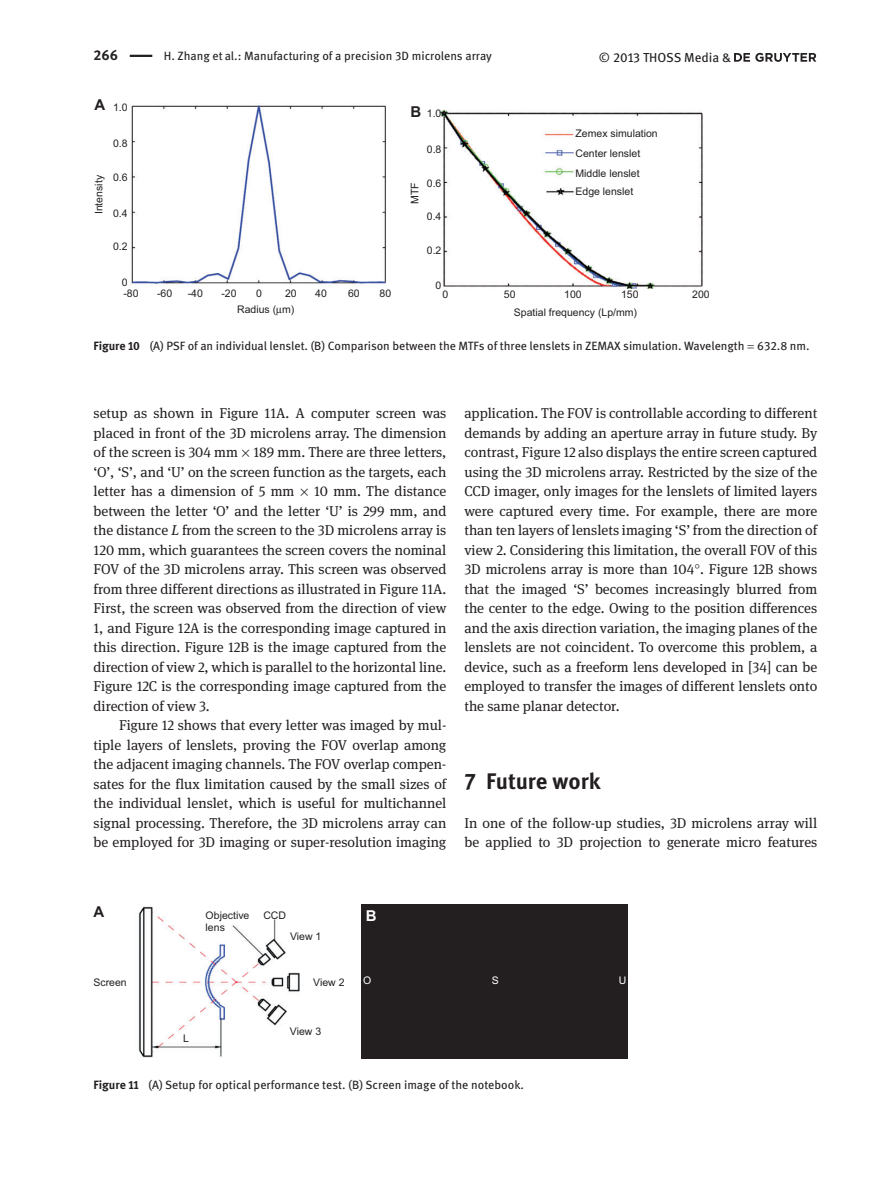
<style>
.page{position:relative;width:893px;height:1191px;background:#fff}
.page>*{position:absolute;margin:0;border:0;box-sizing:border-box;transform-origin:0 0}
.t1{font:700 22.5px "DG Meta Science";color:#231f20}
.t2{font:700 15px "Arial";color:#231f20}
.t3{font:700 15px "Arial";color:#fff}
.t4{font:14.25px/19.5px "DG Meta Serif Science";color:#231f20;text-align:justify}
.t5{font:700 14.25px "DG Meta Science";color:#231f20}
.t6{font:13.05px "DG Meta Science";color:#231f20}
.t7{font:12px "DG Meta Science";letter-spacing:-.005em;color:#231f20}
.t8{font:10.5px/19.5px "Arial";color:#231f20}
.t9{font:10.5px "Arial";color:#fff}
.s1{font-weight:700;font-size:15px}
.s2{font-weight:700}
.s3{font-style:italic}
</style>
<div class="page">
<hr style="left:130px;top:55px;width:22px;height:2px;background:#231f20">
<svg style="left:734px;top:53px;width:82px;height:9px"></svg>
<img style="left:130px;top:104px;width:256px;height:181px">
<img style="left:439px;top:109px;width:264px;height:180px">
<img style="left:138px;top:906px;width:162px;height:151px">
<div style="left:361px;top:903px;width:267px;height:155px;background:#231f20"></div>
<p class="t5" style="left:94px;top:50px;width:26px">266</p>
<p class="t7" style="left:164px;top:51px;width:330px">H. Zhang et al.: Manufacturing of a precision 3D microlens array</p>
<p class="t6" style="left:599px;top:52px;width:134px">© 2013 THOSS Media &amp;</p>
<p class="t8" style="left:94px;top:98px;width:35px"><span class="s1">A</span> 1.0</p>
<p class="t2" style="left:410px;top:103px;width:12px">B</p>
<p class="t8" style="left:427px;top:104px;width:16px">1.0</p>
<p class="t8" style="left:427px;top:141px;width:16px">0.8</p>
<p class="t8" style="left:427px;top:175px;width:16px">0.6</p>
<p class="t8" style="left:427px;top:208px;width:16px">0.4</p>
<p class="t8" style="left:427px;top:242px;width:16px">0.2</p>
<p class="t8" style="left:436px;top:276px;width:7px">0</p>
<p class="t8" style="left:575px;top:125px;width:84px">Zemex simulation<br>Center lenslet<br>Middle lenslet</p>
<p class="t8" style="left:575px;top:183px;width:59px">Edge lenslet</p>
<p class="t8" style="left:113px;top:134px;width:16px">0.8</p>
<p class="t8" style="left:113px;top:169px;width:16px">0.6</p>
<p class="t8" style="left:90px;top:214px;width:41px;rotate:-90deg">Intensity</p>
<p class="t8" style="left:406px;top:204px;width:23px;rotate:-90deg">MTF</p>
<p class="t8" style="left:113px;top:204px;width:16px">0.4</p>
<p class="t8" style="left:113px;top:237px;width:16px">0.2</p>
<p class="t8" style="left:122px;top:274px;width:7px">0</p>
<p class="t8" style="left:348px;top:285px;width:13px">60</p>
<p class="t8" style="left:379px;top:285px;width:13px">80</p>
<p class="t8" style="left:123px;top:285px;width:17px">-80</p>
<p class="t8" style="left:157px;top:285px;width:17px">-60</p>
<p class="t8" style="left:188px;top:285px;width:17px">-40</p>
<p class="t8" style="left:221px;top:285px;width:17px">-20</p>
<p class="t8" style="left:256px;top:285px;width:7px">0</p>
<p class="t8" style="left:285px;top:285px;width:13px">20</p>
<p class="t8" style="left:442px;top:286px;width:7px">0</p>
<p class="t8" style="left:504px;top:286px;width:13px">50</p>
<p class="t8" style="left:564px;top:286px;width:19px">100</p>
<p class="t8" style="left:692px;top:286px;width:19px">200</p>
<p class="t8" style="left:315px;top:285px;width:13px">40</p>
<p class="t8" style="left:621px;top:286px;width:19px">150</p>
<p class="t8" style="left:237px;top:300px;width:59px">Radius ( m)</p>
<p class="t8" style="left:514px;top:303px;width:125px">Spatial frequency (Lp/mm)</p>
<p class="t7" style="left:94px;top:341px;width:718px"><span class="s2">Figure 10</span> (A) PSF of an individual lenslet. (B) Comparison between the MTFs of three lenslets in ZEMAX simulation. Wavelength 632.8 nm.</p>
<p class="t4" style="left:94px;top:405px;width:354px">setup as shown in Figure 11 A. A computer screen was placed in front of the 3D microlens array. The dimension of the screen is 304 mm 189 mm. There are three letters, ‘ O ’ , ‘ S ’ , and ‘ U ’ on the screen function as the targets, each letter has a dimension of 5 mm</p>
<p class="t4" style="left:94px;top:483px;width:354px;text-indent:220px">10 mm. The distance between the letter ‘ O ’ and the letter ‘ U ’ is 299 mm, and the distance <span class="s3">L</span> from the screen to the 3D microlens array is 120 mm, which guarantees the screen covers the nominal FOV of the 3D microlens array. This screen was observed from three different directions as illustrated in Figure 11 A.<br>First, the screen was observed from the direction of view 1, and Figure 12 A is the corresponding image captured in this direction. Figure 12 B is the image captured from the direction of view 2, which is parallel to the horizontal line.<br>Figure 12 C is the corresponding image captured from the direction of view 3.</p>
<p class="t4" style="left:94px;top:717px;width:354px;text-indent:26px">Figure 12 shows that every letter was imaged by mul&shy;tiple layers of lenslets, proving the FOV overlap among the adjacent imaging channels. The FOV overlap compen&shy;sates for the flux limitation caused by the small sizes of the individual lenslet, which is useful for multichannel signal processing. Therefore, the 3D microlens array can be employed for 3D imaging or super-resolution imaging</p>
<p class="t4" style="left:464px;top:405px;width:354px">application. The FOV is controllable according to different demands by adding an aperture array in future study. By contrast, Figure 12 also displays the entire screen captured using the 3D microlens array. Restricted by the size of the CCD imager, only images for the lenslets of limited layers were captured every time. For example, there are more than ten layers of lenslets imaging ‘ S ’ from the direction of view 2. Considering this limitation, the overall FOV of this 3D microlens array is more than 104 . Figure 12 B shows that the imaged ‘ S ’ becomes increasingly blurred from the center to the edge. Owing to the position differences and the axis direction variation, the imaging planes of the lenslets are not coincident. To overcome this problem, a device, such as a freeform lens developed in [ 34 ] can be employed to transfer the images of different lenslets onto the same planar detector.</p>
<h1 class="t1" style="left:464px;top:772px;width:138px">7 Future work</h1>
<p class="t4" style="left:464px;top:814px;width:354px">In one of the follow-up studies, 3D microlens array will be applied to 3D projection to generate micro features</p>
<p class="t2" style="left:93px;top:902px;width:12px">A</p>
<p class="t8" style="left:263px;top:906px;width:24px">CCD</p>
<p class="t3" style="left:366px;top:906px;width:12px">B</p>
<p class="t8" style="left:290px;top:927px;width:33px">View 1</p>
<p class="t8" style="left:313px;top:973px;width:33px">View 2</p>
<p class="t9" style="left:363px;top:977px;width:10px">O</p>
<p class="t9" style="left:492px;top:977px;width:9px">S</p>
<p class="t9" style="left:619px;top:977px;width:9px">U</p>
<p class="t8" style="left:206px;top:910px;width:45px;line-height:12.6px">Objective lens</p>
<p class="t8" style="left:93px;top:974px;width:35px">Screen</p>
<p class="t8" style="left:183px;top:1029px;width:7px">L</p>
<p class="t8" style="left:290px;top:1023px;width:33px">View 3</p>
<p class="t7" style="left:93px;top:1080px;width:432px"><span class="s2">Figure 11</span> (A) Setup for optical performance test. (B) Screen image of the notebook.</p>
</div>
